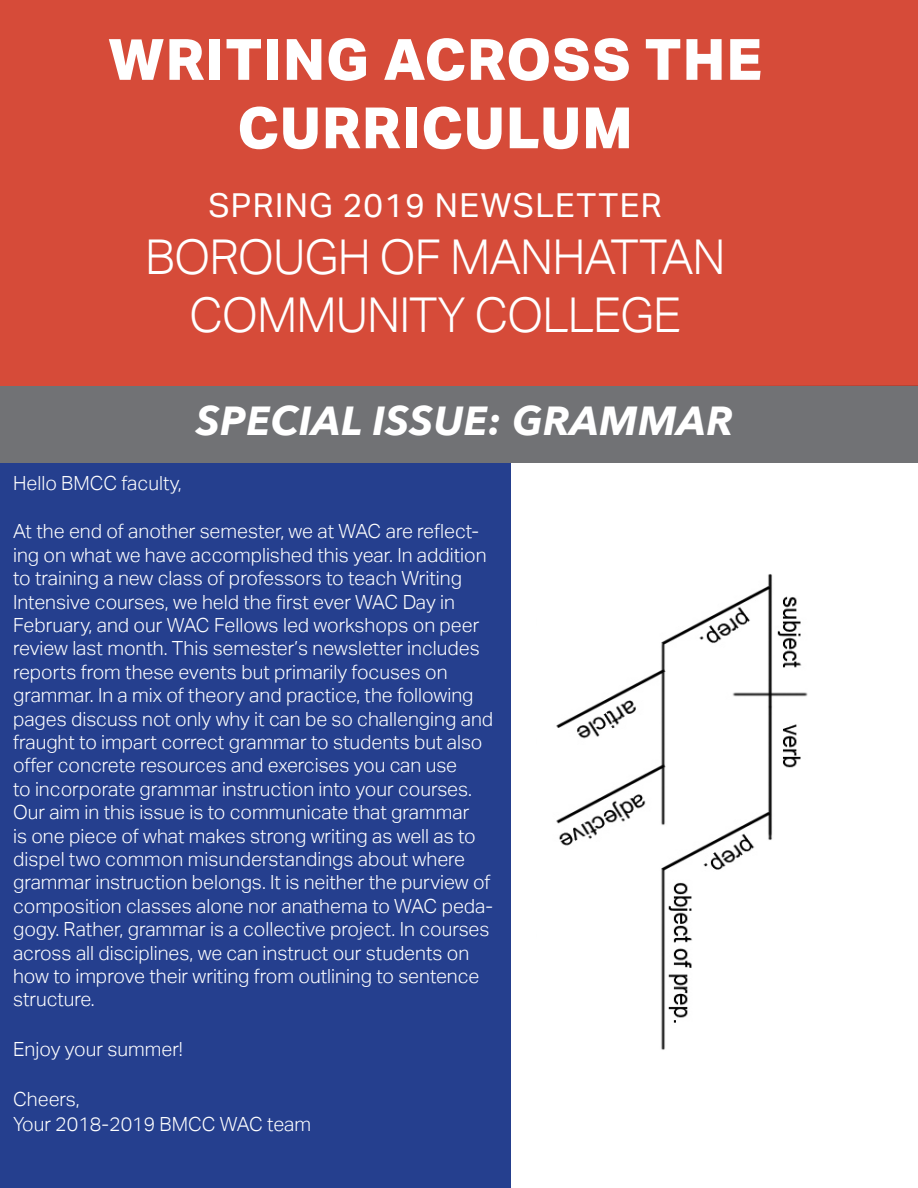
<style>
.page{position:relative;width:918px;height:1188px;background:#fff}
.page>*{position:absolute;margin:0;border:0;box-sizing:border-box;transform-origin:0 0}
.t1{font:800 57px/68.4px "Aktiv Grotesk";letter-spacing:.02em;color:#fff;text-align:center}
.t2{font:300 48px/57.6px "Aktiv Grotesk";letter-spacing:-.02em;color:#fff;text-align:center}
.t3{font:italic 700 40.5px "Avenir Next";letter-spacing:.01em;color:#fff}
.t4{font:33px "Aktiv Grotesk";letter-spacing:.04em;color:#fff}
.t5{font:300 19.5px/23.4px "Aktiv Grotesk";color:#fff}
</style>
<div class="page">
<img style="left:556px;top:574px;width:252px;height:476px">
<div style="left:0;top:463px;width:511px;height:725px;background:#253f8e"></div>
<div style="left:0;top:0;width:918px;height:387px;background:#d64b39"></div>
<div style="left:0;top:387px;width:918px;height:76px;background:#717275"></div>
<p class="t1" style="left:108px;top:24px;width:656px">WRITING ACROSS THE<br>CURRICULUM</p>
<p class="t4" style="left:208px;top:186px;width:455px">SPRING 2019 NEWSLETTER</p>
<p class="t2" style="left:145px;top:229px;width:582px">BOROUGH OF MANHATTAN<br>COMMUNITY COLLEGE</p>
<p class="t3" style="left:196px;top:385px;width:538px">SPECIAL ISSUE: GRAMMAR</p>
<p class="t5" style="left:13px;top:472px;width:170px">Hello BMCC faculty,</p>
<p class="t5" style="left:13px;top:520px;width:482px">At the end of another semester, we at WAC are reflect&shy;ing on what we have accomplished this year. In addition to training a new class of professors to teach Writing Intensive courses, we held the first ever WAC Day in February, and our WAC Fellows led workshops on peer review last month. This semester’s newsletter includes reports from these events but primarily focuses on grammar. In a mix of theory and practice, the following pages discuss not only why it can be so challenging and fraught to impart correct grammar to students but also offer concrete resources and exercises you can use<br>to incorporate grammar instruction into your courses.<br>Our aim in this issue is to communicate that grammar<br>is one piece of what makes strong writing as well as to dispel two common misunderstandings about where grammar instruction belongs. It is neither the purview of composition classes alone nor anathema to WAC peda&shy;gogy. Rather, grammar is a collective project. In courses across all disciplines, we can instruct our students on how to improve their writing from outlining to sentence structure.</p>
<p class="t5" style="left:13px;top:1038px;width:171px">Enjoy your summer!</p>
<p class="t5" style="left:13px;top:1087px;width:68px">Cheers,</p>
<p class="t5" style="left:13px;top:1112px;width:300px">Your 2018-2019 BMCC WAC team</p>
</div>
